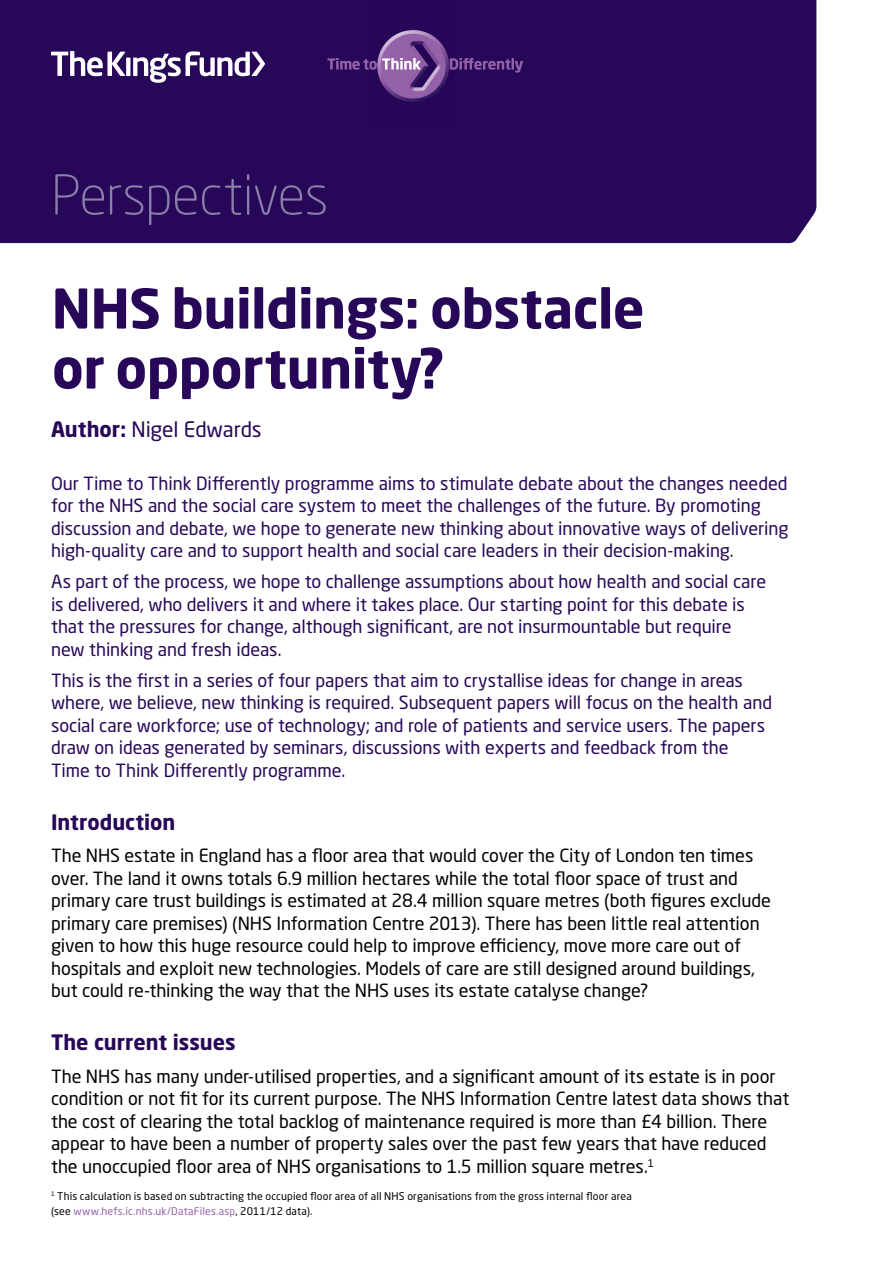
<style>
.page{position:relative;width:893px;height:1263px;background:#fff}
.page>*{position:absolute;margin:0;border:0;box-sizing:border-box;transform-origin:0 0}
.Perspectives_title{font:700 54px/60px "Neo Sans Std";letter-spacing:-.005em;color:#270757}
.t1{font:300 54px "Neo Sans Std";letter-spacing:-.015em;color:#897fa9}
.A_head{font:700 21px "Neo Sans Std";color:#270757}
.A_head-2{font:21px "Neo Sans Std";letter-spacing:-.01em;color:#270757}
.Body_copy{font:18px/22.5px "Neo Sans Std";letter-spacing:-.005em;color:#000}
.Body_copy-2{font:18px/22.5px "Neo Sans Std";letter-spacing:-.005em;color:#270757}
.Body_copy-3{font:10.5px/15px "Neo Sans Std";letter-spacing:.015em;color:#000}
.s1{font-weight:700}
.s2{color:#9561a9}
</style>
<div class="page">
<div style="left:0;top:0;width:816px;height:243px;background:#270757"></div>
<img style="left:370px;top:1px;width:85px;height:127px">
<svg style="left:112px;top:52px;width:13px;height:24px"></svg>
<svg style="left:126px;top:58px;width:4px;height:18px"></svg>
<div style="left:107px;top:52px;width:5px;height:24px;background:#fff"></div>
<svg style="left:51px;top:51px;width:52px;height:25px"></svg>
<svg style="left:133px;top:51px;width:132px;height:32px"></svg>
<svg style="left:450px;top:58px;width:73px;height:15px"></svg>
<svg style="left:327px;top:58px;width:94px;height:12px"></svg>
<p class="t1" style="left:51px;top:163px;width:279px">Perspectives</p>
<p class="Perspectives_title" style="left:52px;top:277px;width:594px">NHS buildings: obstacle or opportunity?</p>
<p class="A_head-2" style="left:51px;top:416px;width:212px"><span class="s1">Author:</span> Nigel Edwards</p>
<p class="Body_copy-2" style="left:51px;top:472px;width:739px">Our Time to Think Differently programme aims to stimulate debate about the changes needed for the NHS and the social care system to meet the challenges of the future. By promoting discussion and debate, we hope to generate new thinking about innovative ways of delivering high-quality care and to support health and social care leaders in their decision-making.</p>
<p class="Body_copy-2" style="left:51px;top:570px;width:717px">As part of the process, we hope to challenge assumptions about how health and social care is delivered, who delivers it and where it takes place. Our starting point for this debate is that the pressures for change, although significant, are not insurmountable but require new thinking and fresh ideas.</p>
<p class="Body_copy-2" style="left:51px;top:669px;width:723px">This is the first in a series of four papers that aim to crystallise ideas for change in areas where, we believe, new thinking is required. Subsequent papers will focus on the health and social care workforce; use of technology; and role of patients and service users. The papers draw on ideas generated by seminars, discussions with experts and feedback from the Time to Think Differently programme.</p>
<p class="A_head" style="left:51px;top:808px;width:126px">Introduction</p>
<p class="Body_copy" style="left:51px;top:844px;width:721px">The NHS estate in England has a floor area that would cover the City of London ten times over. The land it owns totals 6.9 million hectares while the total floor space of trust and primary care trust buildings is estimated at 28.4 million square metres (both figures exclude primary care premises) (NHS Information Centre 2013). There has been little real attention given to how this huge resource could help to improve efficiency, move more care out of hospitals and exploit new technologies. Models of care are still designed around buildings, but could re-thinking the way that the NHS uses its estate catalyse change?</p>
<p class="A_head" style="left:51px;top:1029px;width:186px">The current issues</p>
<p class="Body_copy" style="left:51px;top:1065px;width:740px">The NHS has many under-utilised properties, and a significant amount of its estate is in poor condition or not fit for its current purpose. The NHS Information Centre latest data shows that the cost of clearing the total backlog of maintenance required is more than £4 billion. There appear to have been a number of property sales over the past few years that have reduced the unoccupied floor area of NHS organisations to 1.5 million square metres.<sup>1</sup></p>
<p class="Body_copy-3" style="left:51px;top:1188px;width:582px"><sup>1</sup> This calculation is based on subtracting the occupied floor area of all NHS organisations from the gross internal floor area (see <span class="s2">www.hefs.ic.nhs.uk/DataFiles.asp</span>, 2011/12 data).</p>
</div>
